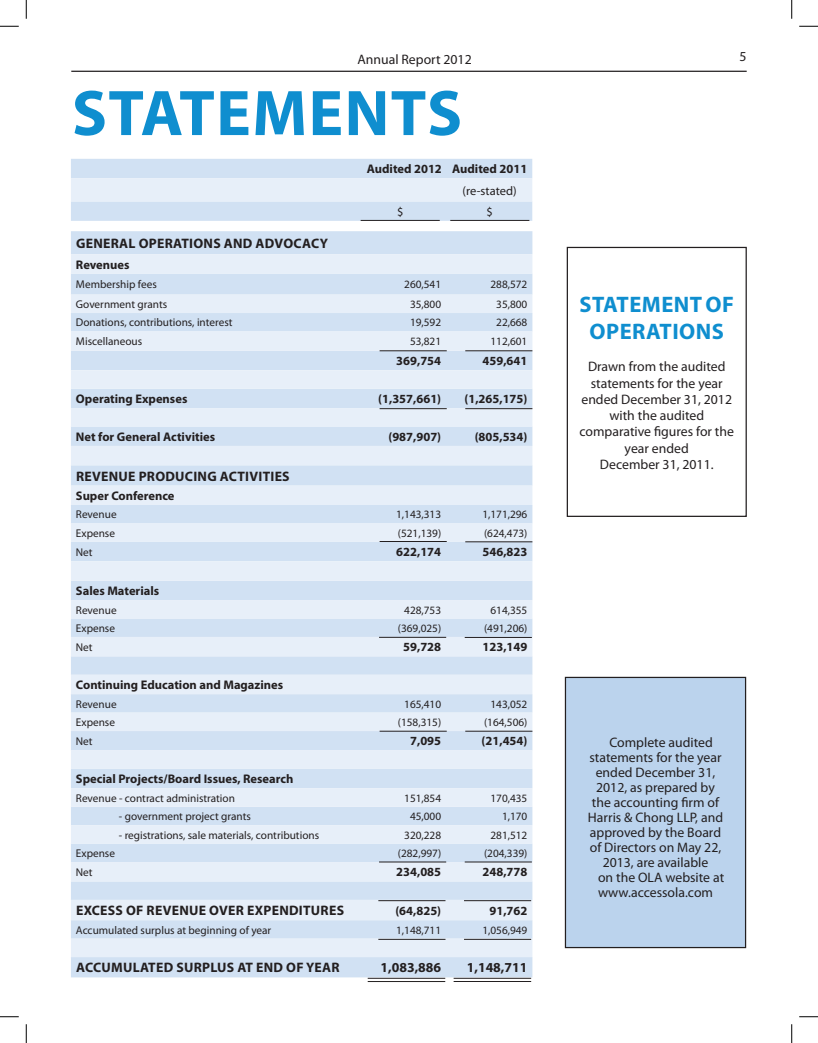
<style>
.page{position:relative;width:818px;height:1043px;background:#fff}
.page>*{position:absolute;margin:0;border:0;box-sizing:border-box;transform-origin:0 0}
.t1{font:700 65px "Myriad Pro";letter-spacing:.02em;color:#0f8ecf}
.t2{font:700 22.5px/27px "Myriad Pro";letter-spacing:.02em;color:#0f8ecf;text-align:center}
.t3{font:13.75px/16.2px "Myriad Pro";color:#231f20;text-align:center}
.t4{font:700 13.75px "Myriad Pro";letter-spacing:.02em;color:#231f20}
.t5{font:700 12.5px "Myriad Pro";color:#231f20}
.t6{font:12.5px "Myriad Pro";color:#231f20}
.t7{font:11.25px "Myriad Pro";color:#231f20}
</style>
<div class="page">
<hr style="left:71px;top:71px;width:675px;height:1px;background:#231f20">
<div style="left:566px;top:247px;width:180px;height:270px;border:1px solid #231f20"></div>
<div style="left:565px;top:677px;width:180px;height:270px;background:#bbd3ed"></div>
<div style="left:565px;top:676px;width:181px;height:272px;border:1px solid #231f20"></div>
<div style="left:71px;top:231px;width:461px;height:746px;background:#d1e1f3"></div>
<svg style="left:71px;top:254px;width:461px;height:703px;background:#dce8f5"></svg>
<hr style="left:379px;top:350px;width:67px;height:1px;background:#231f20">
<hr style="left:465px;top:350px;width:67px;height:1px;background:#231f20">
<hr style="left:379px;top:541px;width:67px;height:1px;background:#231f20">
<hr style="left:465px;top:541px;width:67px;height:1px;background:#231f20">
<hr style="left:379px;top:637px;width:67px;height:1px;background:#231f20">
<hr style="left:464px;top:637px;width:68px;height:1px;background:#231f20">
<hr style="left:379px;top:731px;width:67px;height:1px;background:#231f20">
<hr style="left:465px;top:731px;width:67px;height:1px;background:#231f20">
<hr style="left:379px;top:861px;width:67px;height:1px;background:#231f20">
<hr style="left:378px;top:900px;width:67px;height:1px;background:#231f20">
<hr style="left:464px;top:861px;width:68px;height:1px;background:#231f20">
<hr style="left:464px;top:900px;width:67px;height:1px;background:#231f20">
<hr style="left:453px;top:981px;width:78px;height:1px;background:#231f20">
<hr style="left:367px;top:981px;width:78px;height:1px;background:#231f20">
<hr style="left:453px;top:978px;width:78px;height:1px;background:#231f20">
<hr style="left:367px;top:978px;width:78px;height:1px;background:#231f20">
<hr style="left:379px;top:408px;width:67px;height:1px;background:#231f20">
<hr style="left:465px;top:408px;width:67px;height:1px;background:#231f20">
<hr style="left:378px;top:939px;width:67px;height:1px;background:#231f20">
<hr style="left:464px;top:939px;width:67px;height:1px;background:#231f20">
<svg style="left:71px;top:159px;width:461px;height:62px;background:#d9e6f5"></svg>
<hr style="left:450px;top:220px;width:79px;height:1px;background:#231f20">
<hr style="left:360px;top:220px;width:79px;height:1px;background:#231f20">
<svg style="left:0;top:25px;width:19px;height:2px"></svg>
<svg style="left:799px;top:25px;width:19px;height:2px"></svg>
<svg style="left:0;top:1016px;width:19px;height:1px"></svg>
<svg style="left:799px;top:1016px;width:19px;height:1px"></svg>
<svg style="left:25px;top:0;width:2px;height:19px"></svg>
<svg style="left:25px;top:1024px;width:2px;height:18px"></svg>
<svg style="left:791px;top:0;width:1px;height:19px"></svg>
<svg style="left:791px;top:1024px;width:1px;height:18px"></svg>
<p class="t3" style="left:357px;top:51px;width:116px">Annual Report 2012</p>
<p class="t3" style="left:739px;top:48px;width:9px">5</p>
<h1 class="t1" style="left:72px;top:71px;width:36px">STAT</h1>
<h1 class="t1" style="left:216px;top:71px;width:247px">EMENTS</h1>
<p class="t5" style="left:367px;top:161px;width:162px">AUDITED 2012 AUDITED 2011</p>
<p class="t6" style="left:462px;top:183px;width:55px">(re-stated)</p>
<p class="t6" style="left:397px;top:204px;width:8px">$</p>
<p class="t6" style="left:486px;top:204px;width:8px">$</p>
<p class="t4" style="left:76px;top:234px;width:44px">GENERAL</p>
<p class="t4" style="left:139px;top:234px;width:191px">OPERATIONS AND ADVOCACY</p>
<p class="t5" style="left:76px;top:256px;width:55px">REVENUES</p>
<p class="t7" style="left:76px;top:277px;width:82px">Membership fees</p>
<p class="t7" style="left:404px;top:277px;width:38px">260,541</p>
<p class="t7" style="left:490px;top:277px;width:38px">288,572</p>
<p class="t7" style="left:76px;top:297px;width:93px">Government grants</p>
<p class="t7" style="left:410px;top:297px;width:33px">35,800</p>
<p class="t7" style="left:496px;top:297px;width:33px">35,800</p>
<p class="t7" style="left:76px;top:316px;width:158px">Donations, contributions, interest</p>
<p class="t7" style="left:410px;top:316px;width:33px">19,592</p>
<p class="t7" style="left:496px;top:316px;width:33px">22,668</p>
<p class="t7" style="left:76px;top:335px;width:68px">Miscellaneous</p>
<p class="t7" style="left:410px;top:335px;width:33px">53,821</p>
<p class="t7" style="left:490px;top:335px;width:38px">112,601</p>
<p class="t5" style="left:396px;top:353px;width:46px">369,754</p>
<p class="t5" style="left:482px;top:353px;width:46px">459,641</p>
<p class="t5" style="left:76px;top:391px;width:113px">OPERATING EXPENSES</p>
<p class="t5" style="left:378px;top:391px;width:64px">(1,357,661)</p>
<p class="t5" style="left:464px;top:391px;width:64px">(1,265,175)</p>
<p class="t5" style="left:76px;top:428px;width:141px">NET FOR GENERAL ACTIVITIES</p>
<p class="t5" style="left:388px;top:428px;width:54px">(987,907)</p>
<p class="t5" style="left:474px;top:428px;width:54px">(805,534)</p>
<p class="t4" style="left:76px;top:467px;width:215px">REVENUE PRODUCING ACTIVITIES</p>
<p class="t5" style="left:76px;top:487px;width:100px">SUPER CONFERENCE</p>
<p class="t7" style="left:76px;top:507px;width:42px">Revenue</p>
<p class="t7" style="left:396px;top:507px;width:47px">1,143,313</p>
<p class="t7" style="left:482px;top:507px;width:47px">1,171,296</p>
<p class="t7" style="left:76px;top:526px;width:41px">Expense</p>
<p class="t7" style="left:398px;top:526px;width:45px">(521,139)</p>
<p class="t7" style="left:484px;top:526px;width:45px">(624,473)</p>
<p class="t7" style="left:76px;top:545px;width:18px">Net</p>
<p class="t5" style="left:396px;top:544px;width:46px">622,174</p>
<p class="t5" style="left:482px;top:544px;width:46px">546,823</p>
<p class="t5" style="left:76px;top:582px;width:85px">SALES MATERIALS</p>
<p class="t7" style="left:76px;top:602px;width:42px">Revenue</p>
<p class="t7" style="left:404px;top:602px;width:38px">428,753</p>
<p class="t7" style="left:490px;top:602px;width:38px">614,355</p>
<p class="t7" style="left:76px;top:621px;width:41px">Expense</p>
<p class="t7" style="left:398px;top:621px;width:45px">(369,025)</p>
<p class="t7" style="left:484px;top:621px;width:45px">(491,206)</p>
<p class="t7" style="left:76px;top:640px;width:18px">Net</p>
<p class="t5" style="left:403px;top:639px;width:39px">59,728</p>
<p class="t5" style="left:482px;top:639px;width:46px">123,149</p>
<p class="t5" style="left:76px;top:676px;width:209px">CONTINUING EDUCATION AND MAGAZINES</p>
<p class="t7" style="left:76px;top:697px;width:42px">Revenue</p>
<p class="t7" style="left:404px;top:697px;width:38px">165,410</p>
<p class="t7" style="left:490px;top:697px;width:38px">143,052</p>
<p class="t7" style="left:76px;top:715px;width:41px">Expense</p>
<p class="t7" style="left:398px;top:715px;width:45px">(158,315)</p>
<p class="t7" style="left:484px;top:715px;width:45px">(164,506)</p>
<p class="t7" style="left:76px;top:734px;width:18px">Net</p>
<p class="t5" style="left:410px;top:733px;width:32px">7,095</p>
<p class="t5" style="left:481px;top:733px;width:47px">(21,454)</p>
<p class="t5" style="left:76px;top:771px;width:219px">SPECIAL PROJECTS/BOARD ISSUES, RESEARCH</p>
<p class="t7" style="left:76px;top:791px;width:160px">Revenue - contract administration</p>
<p class="t7" style="left:404px;top:791px;width:38px">151,854</p>
<p class="t7" style="left:490px;top:791px;width:38px">170,435</p>
<p class="t7" style="left:119px;top:809px;width:133px">- government project grants</p>
<p class="t7" style="left:410px;top:809px;width:33px">45,000</p>
<p class="t7" style="left:502px;top:809px;width:27px">1,170</p>
<p class="t7" style="left:119px;top:827px;width:202px">- registrations, sale materials, contributions</p>
<p class="t7" style="left:404px;top:827px;width:38px">320,228</p>
<p class="t7" style="left:490px;top:827px;width:38px">281,512</p>
<p class="t7" style="left:76px;top:846px;width:41px">Expense</p>
<p class="t7" style="left:398px;top:846px;width:45px">(282,997)</p>
<p class="t7" style="left:484px;top:846px;width:45px">(204,339)</p>
<p class="t7" style="left:76px;top:865px;width:18px">Net</p>
<p class="t5" style="left:396px;top:864px;width:46px">234,085</p>
<p class="t5" style="left:482px;top:864px;width:46px">248,778</p>
<p class="t4" style="left:76px;top:901px;width:269px">EXCESS OF REVENUE OVER EXPENDITURES</p>
<p class="t5" style="left:395px;top:902px;width:47px">(64,825)</p>
<p class="t5" style="left:489px;top:902px;width:39px">91,762</p>
<p class="t7" style="left:76px;top:922px;width:197px">Accumulated surplus at beginning of year</p>
<p class="t7" style="left:396px;top:922px;width:47px">1,148,711</p>
<p class="t7" style="left:482px;top:922px;width:47px">1,056,949</p>
<p class="t4" style="left:76px;top:958px;width:256px">ACCUMULATED SURPLUS AT END OF YEAR</p>
<p class="t4" style="left:380px;top:958px;width:62px">1,083,886</p>
<p class="t4" style="left:467px;top:958px;width:62px">1,148,711</p>
<h2 class="t2" style="left:579px;top:290px;width:156px">STATEMENT OF<br>OPERATIONS</h2>
<p class="t3" style="left:579px;top:358px;width:156px">Drawn from the audited statements for the year ended December 31, 2012 with the audited comparative figures for the year ended<br>December 31, 2011.</p>
<p class="t3" style="left:609px;top:733px;width:105px">Complete audited</p>
<p class="t3" style="left:589px;top:748px;width:133px">statements for the year</p>
<p class="t3" style="left:595px;top:763px;width:121px">ended December 31,</p>
<p class="t3" style="left:596px;top:778px;width:120px">2012, as prepared by</p>
<p class="t3" style="left:592px;top:793px;width:129px">the accounting firm of</p>
<p class="t3" style="left:588px;top:808px;width:137px">Harris &amp; Chong LLP, and</p>
<p class="t3" style="left:590px;top:823px;width:133px">approved by the Board</p>
<p class="t3" style="left:589px;top:838px;width:133px">of Directors on May 22,</p>
<p class="t3" style="left:602px;top:853px;width:107px">2013, are available</p>
<p class="t3" style="left:598px;top:868px;width:128px">on the OLA website at</p>
<p class="t3" style="left:598px;top:883px;width:116px">www.accessola.com</p>
</div>
